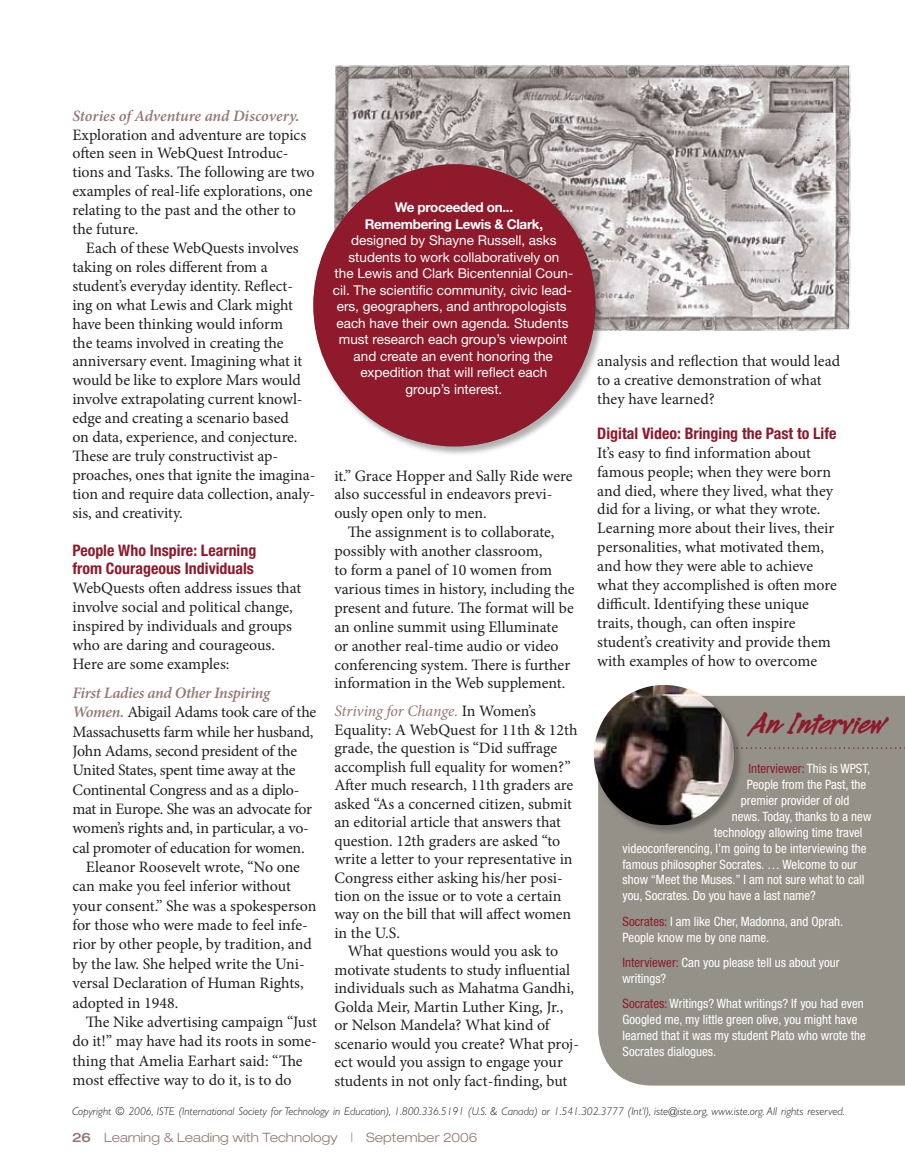
<style>
.page{position:relative;width:905px;height:1175px;background:#fff}
.page>*{position:absolute;margin:0;border:0;box-sizing:border-box;transform-origin:0 0}
.t1{font:700 36px "Legault Std";color:#8e1a2c}
.t2{font:15.9px/18.9px "Minion Pro";letter-spacing:-.005em;color:#231f20}
.t3{font:700 condensed 15.9px/18.9px "Helvetica Neue LT Std";color:#8e1a2c}
.t4{font:italic 600 15.9px "Minion Pro";letter-spacing:-.01em;color:#947773}
.t5{font:13.5px/16.5px "Helvetica Neue LT Std";color:#fff;text-align:center}
.t6{font:700 13.5px/16.5px "Helvetica Neue LT Std";letter-spacing:-.025em;color:#fff;text-align:center}
.t7{font:condensed 12.9px/15.9px "Helvetica Neue LT Std";color:#fff}
.t8{font:300 expanded 12.9px "Helvetica Neue LT Std";color:#947773}
.t9{font:condensed 12.9px "Helvetica Neue LT Std";color:#8e1a2c}
.t10{font:italic 300 11.25px "Gill Sans Std";color:#231f20}
.s1{font-weight:600;font-style:italic;color:#947773}
.s2{font-style:italic;color:#947773}
.s3{color:#fff}
.s4{color:#8e1a2c}
.s5{font-weight:500}
</style>
<div class="page">
<div style="left:598px;top:696px;width:306px;height:389px;background:#949288"></div>
<img style="left:334px;top:64px;width:517px;height:267px">
<div style="left:312px;top:163px;width:293px;height:293px;background:#231f20;opacity:.35"></div>
<div style="left:313px;top:164px;width:282px;height:282px;background:#231f20;opacity:.35"></div>
<div style="left:313px;top:164px;width:282px;height:282px;background:#8e1a2c;border-radius:50%"></div>
<svg style="left:744px;top:747px;width:161px;height:2px"></svg>
<div style="left:592px;top:683px;width:152px;height:152px;background:#231f20;opacity:.35"></div>
<img style="left:593px;top:685px;width:141px;height:140px;border-radius:50%">
<p class="t4" style="left:72px;top:106px;width:228px">Stories of Adventure and Discovery.</p>
<p class="t2" style="left:72px;top:125px;width:243px">Exploration and adventure are topics often seen in WebQuest Introduc&shy;tions and Tasks. The following are two examples of real-life explorations, one relating to the past and the other to the future.</p>
<p class="t2" style="left:72px;top:238px;width:244px;text-indent:14px">Each of these WebQuests involves taking on roles different from a student’s everyday identity. Reflect&shy;ing on what Lewis and Clark might have been thinking would inform<br>the teams involved in creating the anniversary event. Imagining what it would be like to explore Mars would involve extrapolating current knowl&shy;edge and creating a scenario based<br>on data, experience, and conjecture.<br>These are truly constructivist ap&shy;proaches, ones that ignite the imagina&shy;tion and require data collection, analy&shy;sis, and creativity.</p>
<p class="t3" style="left:72px;top:540px;width:185px">People Who Inspire: Learning from Courageous Individuals</p>
<p class="t2" style="left:72px;top:579px;width:230px">WebQuests often address issues that involve social and political change, inspired by individuals and groups who are daring and courageous.<br>Here are some examples:</p>
<p class="t4" style="left:72px;top:683px;width:199px">First Ladies and Other Inspiring</p>
<p class="t2" style="left:72px;top:702px;width:245px"><span class="s1">Women.</span> Abigail Adams took care of the</p>
<p class="t2" style="left:72px;top:722px;width:242px">Massachusetts farm while her husband,</p>
<p class="t2" style="left:72px;top:741px;width:226px">John Adams, second president of the</p>
<p class="t2" style="left:72px;top:760px;width:225px">United States, spent time away at the</p>
<p class="t2" style="left:72px;top:780px;width:228px">Continental Congress and as a diplo-</p>
<p class="t2" style="left:72px;top:799px;width:241px">mat in Europe. She was an advocate for</p>
<p class="t2" style="left:72px;top:818px;width:238px">women’s rights and, in particular, a vo-</p>
<p class="t2" style="left:72px;top:838px;width:234px">cal promoter of education for women.</p>
<p class="t2" style="left:86px;top:857px;width:215px">Eleanor Roosevelt wrote, “No one</p>
<p class="t2" style="left:72px;top:877px;width:220px">can make you feel inferior without</p>
<p class="t2" style="left:72px;top:896px;width:245px">your consent.” She was a spokesperson</p>
<p class="t2" style="left:72px;top:915px;width:237px">for those who were made to feel infe-</p>
<p class="t2" style="left:72px;top:935px;width:241px">rior by other people, by tradition, and</p>
<p class="t2" style="left:72px;top:954px;width:234px">by the law. She helped write the Uni-</p>
<p class="t2" style="left:72px;top:973px;width:233px">versal Declaration of Human Rights,</p>
<p class="t2" style="left:72px;top:993px;width:107px">adopted in 1948.</p>
<p class="t2" style="left:86px;top:1012px;width:232px">The Nike advertising campaign “Just</p>
<p class="t2" style="left:72px;top:1031px;width:246px">do it!” may have had its roots in some-</p>
<p class="t2" style="left:72px;top:1051px;width:232px">thing that Amelia Earhart said: “The</p>
<p class="t2" style="left:72px;top:1070px;width:221px">most effective way to do it, is to do</p>
<p class="t6" style="left:365px;top:199px;width:180px">We proceeded on...<br>Remembering Lewis &amp; Clark,</p>
<p class="t5" style="left:333px;top:232px;width:242px">designed by Shayne Russell, asks students to work collaboratively on<br>the Lewis and Clark Bicentennial Coun&shy;cil. The scientific community, civic lead&shy;ers, geographers, and anthropologists each have their own agenda. Students must research each group’s viewpoint and create an event honoring the expedition that will reflect each<br>group’s interest.</p>
<p class="t2" style="left:334px;top:466px;width:240px">it.” Grace Hopper and Sally Ride were also successful in endeavors previ&shy;ously open only to men.</p>
<p class="t2" style="left:334px;top:523px;width:242px;text-indent:14px">The assignment is to collaborate, possibly with another classroom,<br>to form a panel of 10 women from various times in history, including the present and future. The format will be an online summit using Elluminate or another real-time audio or video conferencing system. There is further information in the Web supplement.</p>
<p class="t2" style="left:334px;top:702px;width:245px;line-height:18.5px"><span class="s2">Striving for Change.</span> In Women’s Equality: A WebQuest for 11th &amp; 12th grade, the question is “Did suffrage accomplish full equality for women?” After much research, 11th graders are asked “As a concerned citizen, submit an editorial article that answers that question. 12th graders are asked “to write a letter to your representative in Congress either asking his/her posi&shy;tion on the issue or to vote a certain way on the bill that will affect women in the U.S.</p>
<p class="t2" style="left:334px;top:942px;width:246px;line-height:18.5px;text-indent:14px">What questions would you ask to motivate students to study influential individuals such as Mahatma Gandhi, Golda Meir, Martin Luther King, Jr., or Nelson Mandela? What kind of scenario would you create? What proj&shy;ect would you assign to engage your students in not only fact-finding, but</p>
<p class="t2" style="left:597px;top:352px;width:244px">analysis and reflection that would lead to a creative demonstration of what they have learned?</p>
<p class="t3" style="left:597px;top:423px;width:241px">Digital Video: Bringing the Past to Life</p>
<p class="t2" style="left:597px;top:443px;width:241px">It’s easy to find information about famous people; when they were born and died, where they lived, what they did for a living, or what they wrote.<br>Learning more about their lives, their personalities, what motivated them, and how they were able to achieve what they accomplished is often more difficult. Identifying these unique traits, though, can often inspire student’s creativity and provide them with examples of how to overcome</p>
<h1 class="t1" style="left:752px;top:705px;width:136px">An Interview</h1>
<p class="t9" style="left:748px;top:761px;width:123px">Interviewer: <span class="s3">This is WPST,</span></p>
<p class="t7" style="left:747px;top:776px;width:121px">People from the Past, the</p>
<p class="t7" style="left:741px;top:792px;width:110px">premier provider of old</p>
<p class="t7" style="left:732px;top:808px;width:141px">news. Today, thanks to a new</p>
<p class="t7" style="left:714px;top:824px;width:150px">technology allowing time travel</p>
<p class="t7" style="left:622px;top:840px;width:245px">videoconferencing, I’m going to be interviewing the</p>
<p class="t7" style="left:622px;top:856px;width:236px">famous philosopher Socrates. … Welcome to our</p>
<p class="t7" style="left:622px;top:872px;width:243px">show “Meet the Muses.” I am not sure what to call</p>
<p class="t7" style="left:622px;top:887px;width:195px">you, Socrates. Do you have a last name?</p>
<p class="t7" style="left:622px;top:913px;width:222px"><span class="s4">Socrates:</span> I am like Cher, Madonna, and Oprah.<br>People know me by one name.</p>
<p class="t7" style="left:622px;top:954px;width:218px"><span class="s4">Interviewer:</span> Can you please tell us about your writings?</p>
<p class="t7" style="left:622px;top:995px;width:245px"><span class="s4">Socrates:</span> Writings? What writings? If you had even Googled me, my little green olive, you might have learned that it was my student Plato who wrote the Socrates dialogues.</p>
<p class="t10" style="left:72px;top:1105px;width:774px">Copyright © 2006, ISTE (International Society for Technology in Education), 1.800.336.5191 (U.S. &amp; Canada) or 1.541.302.3777 (Int’l), iste@iste.org, www.iste.org. All rights reserved.</p>
<p class="t8" style="left:72px;top:1129px;width:407px"><span class="s5">26</span> Learning &amp; Leading with Technology | September 2006</p>
</div>
